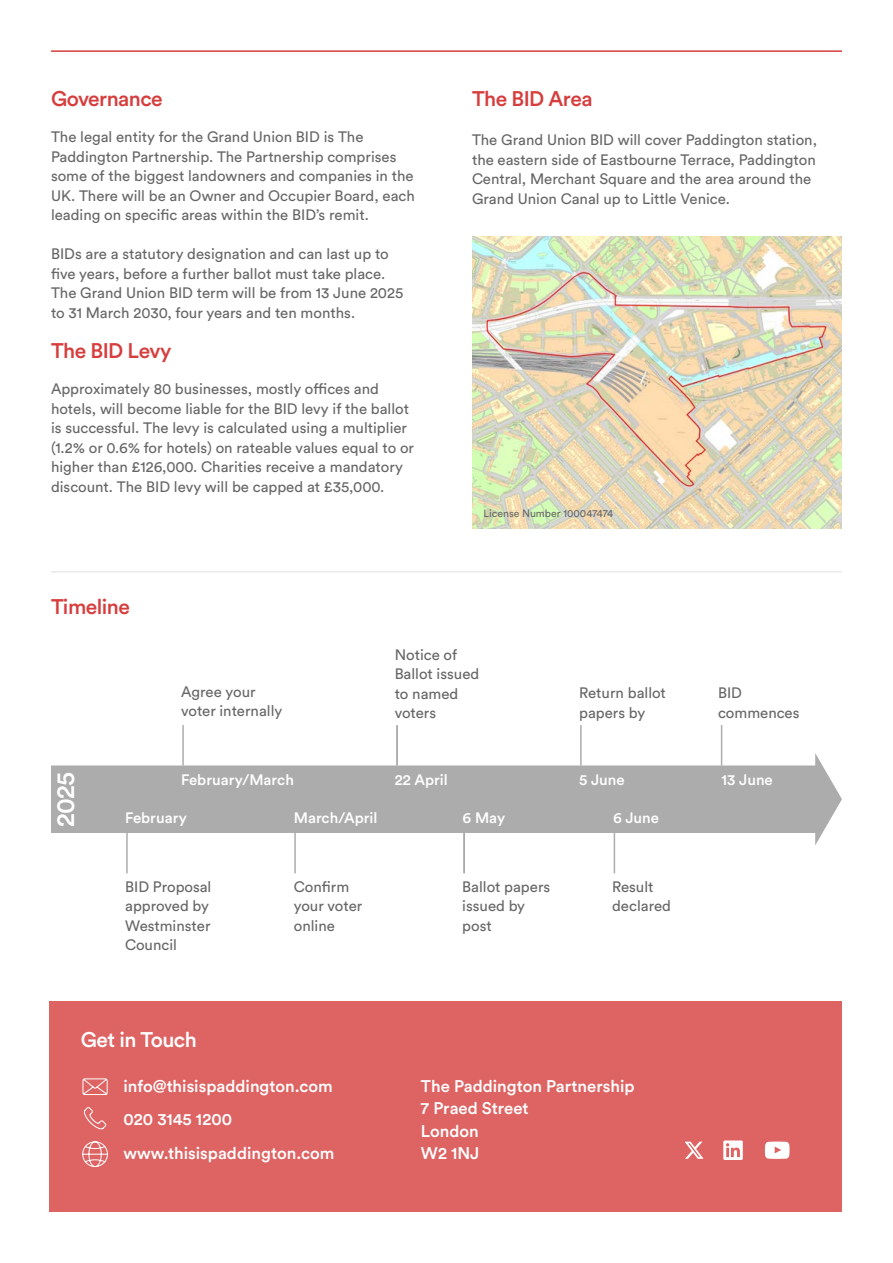
<style>
.page{position:relative;width:893px;height:1263px;background:#fff}
.page>*{position:absolute;margin:0;border:0;box-sizing:border-box;transform-origin:0 0}
.t1{font:500 25.5px "Circular Std";color:#fff}
.t2{font:500 21px "Circular Std";letter-spacing:-.025em;color:#d63e3e}
.t3{font:500 21px "Circular Std";letter-spacing:-.025em;color:#fff}
.t4{font:500 16.8px/22.4px "Circular Std";color:#fff}
.t5{font:15px/19.5px "Circular Std";color:#666}
.t6{font:500 15px "Circular Std";color:#fff}
.t7{font:10.5px "Circular Std";color:#666}
</style>
<div class="page">
<hr style="left:51px;top:50px;width:791px;height:2px;background:#d63e3e">
<div style="left:49px;top:1001px;width:793px;height:211px;background:#de6464"></div>
<svg style="left:685px;top:1142px;width:19px;height:17px"></svg>
<svg style="left:723px;top:1140px;width:20px;height:20px"></svg>
<svg style="left:765px;top:1141px;width:24px;height:18px"></svg>
<svg style="left:82px;top:1078px;width:26px;height:17px"></svg>
<svg style="left:84px;top:1107px;width:23px;height:23px"></svg>
<svg style="left:82px;top:1142px;width:26px;height:25px"></svg>
<img style="left:472px;top:236px;width:370px;height:293px">
<svg style="left:51px;top:753px;width:791px;height:92px;fill:#adacac"></svg>
<hr style="left:51px;top:571px;width:791px;height:1px;background:#ebeaea">
<hr style="left:126px;top:833px;width:2px;height:40px;background:#999898">
<hr style="left:294px;top:833px;width:2px;height:40px;background:#999898">
<hr style="left:463px;top:833px;width:2px;height:40px;background:#999898">
<hr style="left:614px;top:833px;width:1px;height:40px;background:#999898">
<hr style="left:182px;top:725px;width:2px;height:40px;background:#999898">
<hr style="left:396px;top:725px;width:2px;height:40px;background:#999898">
<hr style="left:721px;top:725px;width:1px;height:40px;background:#999898">
<hr style="left:580px;top:725px;width:2px;height:40px;background:#999898">
<h2 class="t2" style="left:51px;top:86px;width:113px">Governance</h2>
<p class="t5" style="left:51px;top:127px;width:365px">The legal entity for the Grand Union BID is The Paddington Partnership. The Partnership comprises some of the biggest landowners and companies in the UK. There will be an Owner and Occupier Board, each leading on specific areas within the BID’s remit.</p>
<p class="t5" style="left:51px;top:244px;width:354px">BIDs are a statutory designation and can last up to five years, before a further ballot must take place.<br>The Grand Union BID term will be from 13 June 2025 to 31 March 2030, four years and ten months.</p>
<h2 class="t2" style="left:51px;top:338px;width:122px">The BID Levy</h2>
<p class="t5" style="left:51px;top:379px;width:365px">Approximately 80 businesses, mostly offices and hotels, will become liable for the BID levy if the ballot is successful. The levy is calculated using a multiplier (1.2% or 0.6% for hotels) on rateable values equal to or higher than £126,000. Charities receive a mandatory discount. The BID levy will be capped at £35,000.</p>
<h2 class="t2" style="left:51px;top:593px;width:80px">Timeline</h2>
<h2 class="t2" style="left:472px;top:86px;width:122px">The BID Area</h2>
<p class="t5" style="left:472px;top:130px;width:347px">The Grand Union BID will cover Paddington station, the eastern side of Eastbourne Terrace, Paddington Central, Merchant Square and the area around the Grand Union Canal up to Little Venice.</p>
<p class="t7" style="left:483px;top:507px;width:131px">License Number 100047474</p>
<p class="t5" style="left:181px;top:682px;width:103px">Agree your voter internally</p>
<p class="t5" style="left:395px;top:644px;width:86px">Notice of<br>Ballot issued to named voters</p>
<p class="t5" style="left:579px;top:683px;width:88px">Return ballot papers by</p>
<p class="t5" style="left:718px;top:683px;width:83px">BID commences</p>
<h1 class="t1" style="left:49px;top:827px;width:57px;rotate:-90deg">2025</h1>
<p class="t6" style="left:181px;top:770px;width:114px">February/March</p>
<p class="t6" style="left:395px;top:770px;width:55px">22 April</p>
<p class="t6" style="left:125px;top:809px;width:63px">February</p>
<p class="t6" style="left:294px;top:809px;width:85px">March/April</p>
<p class="t6" style="left:463px;top:809px;width:44px">6 May</p>
<p class="t6" style="left:579px;top:770px;width:47px">5 June</p>
<p class="t6" style="left:613px;top:809px;width:48px">6 June</p>
<p class="t6" style="left:721px;top:770px;width:53px">13 June</p>
<p class="t5" style="left:125px;top:876px;width:88px">BID Proposal approved by<br>Westminster<br>Council</p>
<p class="t5" style="left:294px;top:876px;width:70px">Confirm your voter online</p>
<p class="t5" style="left:462px;top:876px;width:89px">Ballot papers issued by post</p>
<p class="t5" style="left:612px;top:876px;width:60px">Result declared</p>
<h2 class="t3" style="left:81px;top:1027px;width:118px">Get in Touch</h2>
<p class="t4" style="left:124px;top:1069px;width:212px;line-height:33.5px">info@thisispaddington.com<br>020 3145 1200 www.thisispaddington.com</p>
<p class="t4" style="left:421px;top:1074px;width:215px">The Paddington Partnership<br>7 Praed Street<br>London<br>W2 1NJ</p>
</div>
